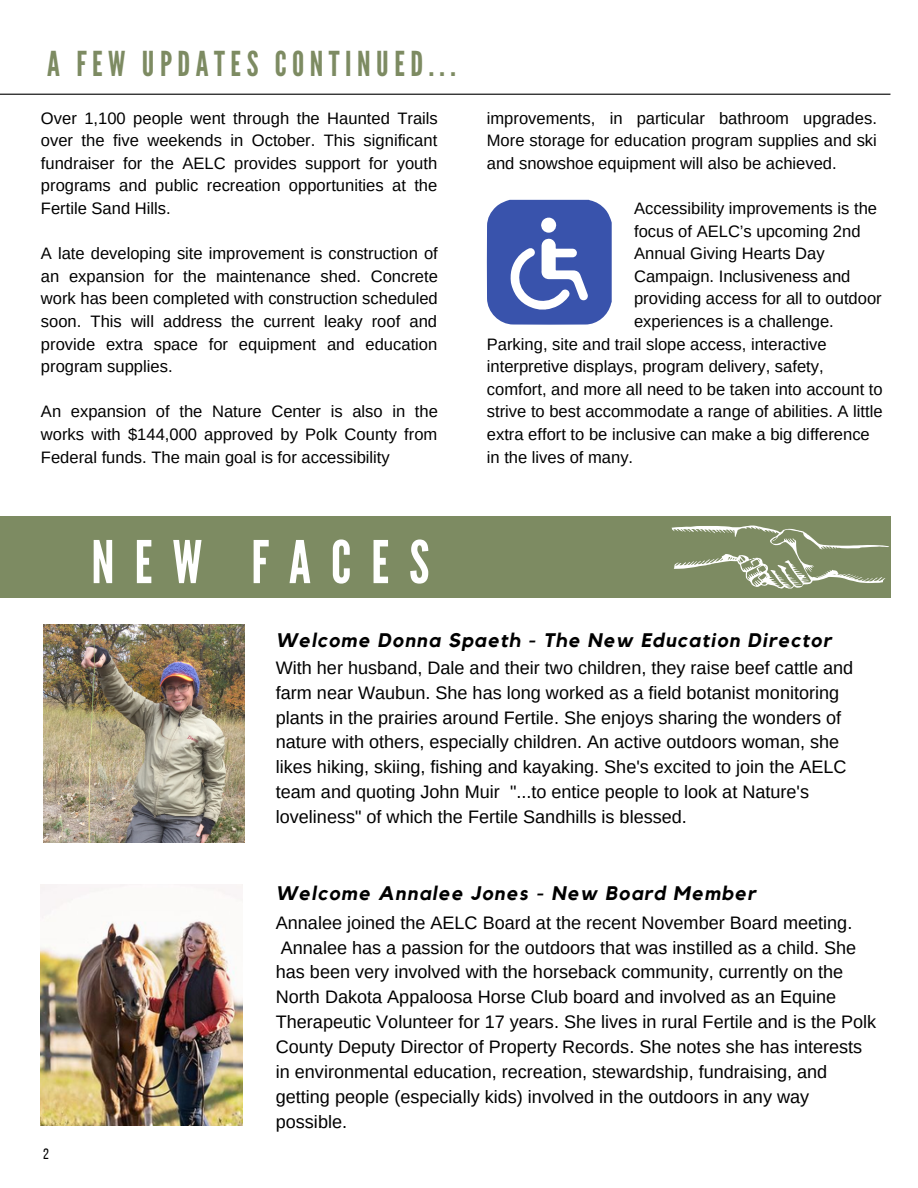
<style>
.page{position:relative;width:918px;height:1188px;background:#fff}
.page>*{position:absolute;margin:0;border:0;box-sizing:border-box;transform-origin:0 0}
.t1{font:58.8px "League Gothic";letter-spacing:.34em;color:#fff}
.t2{font:34.35px "League Gothic";letter-spacing:.16em;color:#7d8b62}
.t3{font:italic 700 19.65px "Kollektif";letter-spacing:.065em;color:#000}
.t4{font:18.15px/24.9px "Arimo";color:#000}
.t5{font:16.5px/22.6px "Arimo";color:#000;text-align:justify}
.t6{font:15px "Bebas Neue";color:#000}
</style>
<div class="page">
<svg style="left:487px;top:200px;width:125px;height:125px"></svg>
<hr style="left:0;top:94px;width:890px;height:1px;background:#000">
<div style="left:0;top:516px;width:890px;height:82px;background:#7d8b62"></div>
<img style="left:43px;top:624px;width:202px;height:219px">
<img style="left:41px;top:884px;width:201px;height:241px">
<svg style="left:671px;top:526px;width:218px;height:63px"></svg>
<h2 class="t2" style="left:47px;top:44px;width:410px">A FEW UPDATES CONTINUED...</h2>
<p class="t5" style="left:41px;top:107px;width:398px">Over 1,100 people went through the Haunted Trails over the five weekends in October. This significant fundraiser for the AELC provides support for youth programs and public recreation opportunities at the Fertile Sand Hills.</p>
<p class="t5" style="left:41px;top:242px;width:399px">A late developing site improvement is construction of an expansion for the maintenance shed. Concrete work has been completed with construction scheduled soon. This will address the current leaky roof and provide extra space for equipment and education program supplies.</p>
<p class="t5" style="left:41px;top:400px;width:398px">An expansion of the Nature Center is also in the works with $144,000 approved by Polk County from Federal funds. The main goal is for accessibility</p>
<h1 class="t1" style="left:91px;top:528px;width:340px">NEW FACES</h1>
<p class="t5" style="left:487px;top:107px;width:392px">improvements, in particular bathroom upgrades.<br>More storage for education program supplies and ski and snowshoe equipment will also be achieved.</p>
<p class="t5" style="left:634px;top:197px;width:245px">Accessibility improvements is the</p>
<p class="t5" style="left:634px;top:220px;width:228px">focus of AELC’s upcoming 2nd</p>
<p class="t5" style="left:634px;top:242px;width:192px">Annual Giving Hearts Day</p>
<p class="t5" style="left:634px;top:265px;width:218px">Campaign. Inclusiveness and</p>
<p class="t5" style="left:634px;top:287px;width:249px">providing access for all to outdoor</p>
<p class="t5" style="left:634px;top:310px;width:201px">experiences is a challenge.</p>
<p class="t5" style="left:487px;top:333px;width:341px">Parking, site and trail slope access, interactive</p>
<p class="t5" style="left:487px;top:355px;width:338px">interpretive displays, program delivery, safety,</p>
<p class="t5" style="left:487px;top:378px;width:397px">comfort, and more all need to be taken into account to</p>
<p class="t5" style="left:487px;top:400px;width:397px">strive to best accommodate a range of abilities. A little</p>
<p class="t5" style="left:487px;top:423px;width:385px">extra effort to be inclusive can make a big difference</p>
<p class="t5" style="left:487px;top:446px;width:148px">in the lives of many.</p>
<p class="t3" style="left:276px;top:631px;width:557px">Welcome Donna Spaeth - The New Education Director</p>
<p class="t4" style="left:276px;top:655px;width:579px">With her husband, Dale and their two children, they raise beef cattle and farm near Waubun. She has long worked as a field botanist monitoring plants in the prairies around Fertile. She enjoys sharing the wonders of nature with others, especially children. An active outdoors woman, she likes hiking, skiing, fishing and kayaking. She's excited to join the AELC team and quoting John Muir "...to entice people to look at Nature's loveliness" of which the Fertile Sandhills is blessed.</p>
<p class="t6" style="left:43px;top:1148px;width:7px">2</p>
<p class="t3" style="left:276px;top:885px;width:481px">Welcome Annalee Jones - New Board Member</p>
<p class="t4" style="left:276px;top:910px;width:602px">Annalee joined the AELC Board at the recent November Board meeting.<br>Annalee has a passion for the outdoors that was instilled as a child. She has been very involved with the horseback community, currently on the North Dakota Appaloosa Horse Club board and involved as an Equine Therapeutic Volunteer for 17 years. She lives in rural Fertile and is the Polk County Deputy Director of Property Records. She notes she has interests in environmental education, recreation, stewardship, fundraising, and getting people (especially kids) involved in the outdoors in any way possible.</p>
</div>
